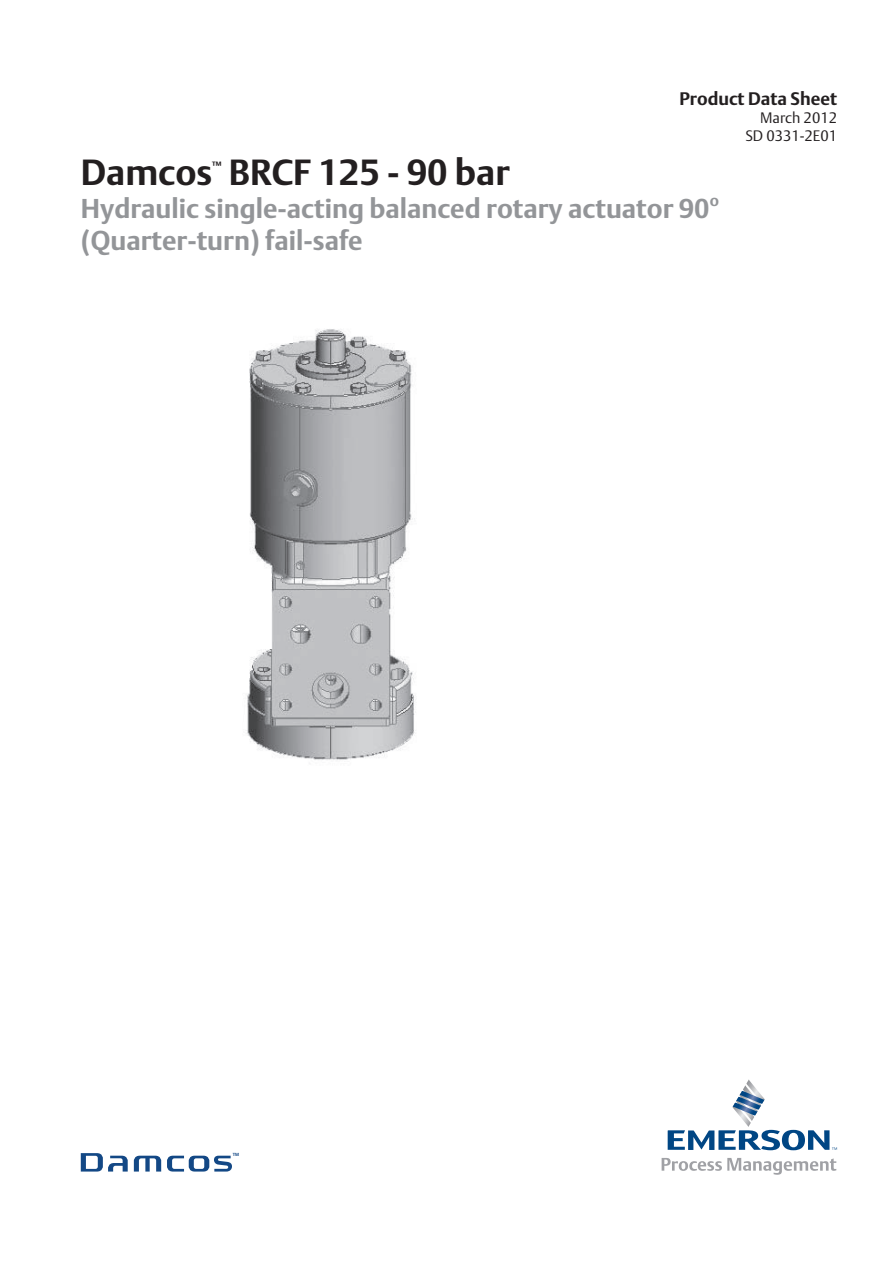
<style>
.page{position:relative;width:893px;height:1263px;background:#fff}
.page>*{position:absolute;margin:0;border:0;box-sizing:border-box;transform-origin:0 0}
.t1{font:700 36px "DTL Argo T";color:#231f20}
.t2{font:700 27px/32.4px "DTL Argo T";color:#939598}
.t3{font:700 18px "DTL Argo T";color:#231f20}
.t4{font:15px/18px "DTL Argo T Light";color:#231f20;text-align:right}
.t5{font:700 10.5px "DTL Argo T";color:#231f20}
.t6{font:700 4.35px "DTL Argo T";color:#134885}
</style>
<div class="page">
<svg style="left:668px;top:1079px;width:169px;height:71px"></svg>
<svg style="left:662px;top:1158px;width:174px;height:17px"></svg>
<svg style="left:167px;top:1156px;width:65px;height:15px"></svg>
<svg style="left:134px;top:1156px;width:27px;height:15px"></svg>
<svg style="left:81px;top:1153px;width:47px;height:18px"></svg>
<img style="left:246px;top:329px;width:170px;height:431px">
<p class="t3" style="left:679px;top:88px;width:159px">Product Data Sheet</p>
<p class="t4" style="left:745px;top:109px;width:93px">March 2012<br>SD 0331-2E01</p>
<h1 class="t1" style="left:81px;top:151px;width:133px">Damcos</h1>
<p class="t5" style="left:212px;top:159px;width:11px">™</p>
<h1 class="t1" style="left:229px;top:151px;width:282px">BRCF 125 - 90 bar</h1>
<p class="t2" style="left:81px;top:192px;width:639px">Hydraulic single-acting balanced rotary actuator 90<sup>o </sup>(Quarter-turn) fail-safe</p>
<p class="t6" style="left:233px;top:1152px;width:8px">TM</p>
</div>
